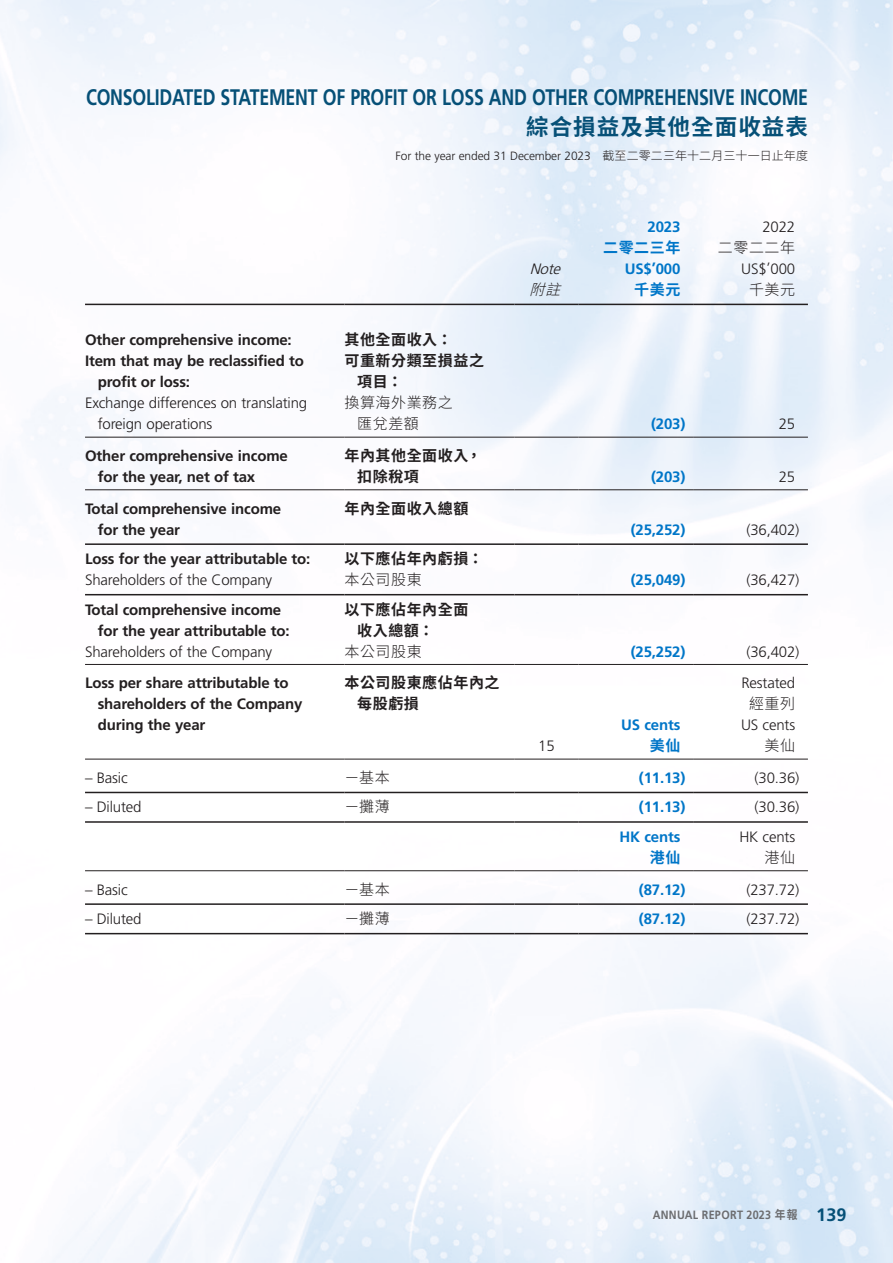
<style>
.page{position:relative;width:893px;height:1263px;background:#fff}
.page>*{position:absolute;margin:0;border:0;box-sizing:border-box;transform-origin:0 0}
.t1{font:700 22.5px "Frutiger LT Std";letter-spacing:-.01em;color:#065077;scale:.79 1}
.t2{font:700 22.5px "Source Han Sans TC";letter-spacing:.05em;color:#065077}
.Body_Text{font:700 15px/21px "Frutiger LT Std";letter-spacing:-.01em;color:#231f20}
.Body_Text-2{font:300 15px/21px "Frutiger LT Std";letter-spacing:-.01em;color:#231f20}
.Body_Text-3{font:700 15px "Frutiger LT Std";letter-spacing:-.01em;color:#0076c8}
.Body_Text-4{font:700 15px/21px "Source Han Sans TC";letter-spacing:.04em;color:#231f20}
.Body_Text-5{font:300 15px/21px "Source Han Sans TC";letter-spacing:.04em;color:#231f20}
.Body_Text-6{font:700 15px "Source Han Sans TC";letter-spacing:.04em;color:#0076c8}
.Body_Text-7{font:italic 300 15px "Frutiger LT Std";color:#231f20}
.Body_Text-8{font:italic 300 15px "Source Han Sans TC";color:#231f20}
.t3{font:300 12px "Frutiger LT Std";letter-spacing:-.01em;color:#231f20}
.t4{font:700 12px "Frutiger LT Std";letter-spacing:.025em;color:#6c6d70;scale:.9 1}
.s1{font-family:"Source Han Sans TC"}
.s2{font-size:18px;color:#065077}
</style>
<div class="page">
<img style="left:0;top:0;width:893px;height:1263px">
<hr style="left:85px;top:304px;width:259px;height:1px;background:#231f20">
<hr style="left:344px;top:304px;width:170px;height:1px;background:#231f20">
<hr style="left:514px;top:304px;width:64px;height:1px;background:#231f20">
<hr style="left:578px;top:304px;width:115px;height:1px;background:#231f20">
<hr style="left:693px;top:304px;width:115px;height:1px;background:#231f20">
<hr style="left:85px;top:437px;width:259px;height:1px;background:#231f20">
<hr style="left:344px;top:437px;width:170px;height:1px;background:#231f20">
<hr style="left:514px;top:437px;width:64px;height:1px;background:#231f20">
<hr style="left:578px;top:437px;width:115px;height:1px;background:#231f20">
<hr style="left:693px;top:437px;width:115px;height:1px;background:#231f20">
<hr style="left:85px;top:489px;width:259px;height:1px;background:#231f20">
<hr style="left:344px;top:489px;width:170px;height:1px;background:#231f20">
<hr style="left:514px;top:489px;width:64px;height:1px;background:#231f20">
<hr style="left:578px;top:489px;width:115px;height:1px;background:#231f20">
<hr style="left:693px;top:489px;width:115px;height:1px;background:#231f20">
<hr style="left:85px;top:543px;width:259px;height:2px;background:#231f20">
<hr style="left:344px;top:543px;width:170px;height:2px;background:#231f20">
<hr style="left:514px;top:543px;width:64px;height:2px;background:#231f20">
<hr style="left:578px;top:543px;width:115px;height:2px;background:#231f20">
<hr style="left:693px;top:543px;width:115px;height:2px;background:#231f20">
<hr style="left:85px;top:594px;width:259px;height:1px;background:#231f20">
<hr style="left:344px;top:594px;width:170px;height:1px;background:#231f20">
<hr style="left:514px;top:594px;width:64px;height:1px;background:#231f20">
<hr style="left:578px;top:594px;width:115px;height:1px;background:#231f20">
<hr style="left:693px;top:594px;width:115px;height:1px;background:#231f20">
<hr style="left:85px;top:664px;width:259px;height:1px;background:#231f20">
<hr style="left:344px;top:664px;width:170px;height:1px;background:#231f20">
<hr style="left:514px;top:664px;width:64px;height:1px;background:#231f20">
<hr style="left:578px;top:664px;width:115px;height:1px;background:#231f20">
<hr style="left:693px;top:664px;width:115px;height:1px;background:#231f20">
<hr style="left:85px;top:759px;width:259px;height:1px;background:#231f20">
<hr style="left:344px;top:759px;width:170px;height:1px;background:#231f20">
<hr style="left:514px;top:759px;width:64px;height:1px;background:#231f20">
<hr style="left:578px;top:759px;width:115px;height:1px;background:#231f20">
<hr style="left:693px;top:759px;width:115px;height:1px;background:#231f20">
<hr style="left:85px;top:792px;width:259px;height:1px;background:#231f20">
<hr style="left:344px;top:792px;width:170px;height:1px;background:#231f20">
<hr style="left:514px;top:792px;width:64px;height:1px;background:#231f20">
<hr style="left:578px;top:792px;width:115px;height:1px;background:#231f20">
<hr style="left:693px;top:792px;width:115px;height:1px;background:#231f20">
<hr style="left:85px;top:821px;width:259px;height:2px;background:#231f20">
<hr style="left:344px;top:821px;width:170px;height:2px;background:#231f20">
<hr style="left:514px;top:821px;width:64px;height:2px;background:#231f20">
<hr style="left:578px;top:821px;width:115px;height:2px;background:#231f20">
<hr style="left:693px;top:821px;width:115px;height:2px;background:#231f20">
<hr style="left:85px;top:870px;width:259px;height:1px;background:#231f20">
<hr style="left:344px;top:870px;width:170px;height:1px;background:#231f20">
<hr style="left:514px;top:870px;width:64px;height:1px;background:#231f20">
<hr style="left:578px;top:870px;width:115px;height:1px;background:#231f20">
<hr style="left:693px;top:870px;width:115px;height:1px;background:#231f20">
<hr style="left:85px;top:903px;width:259px;height:2px;background:#231f20">
<hr style="left:344px;top:903px;width:170px;height:2px;background:#231f20">
<hr style="left:514px;top:903px;width:64px;height:2px;background:#231f20">
<hr style="left:578px;top:903px;width:115px;height:2px;background:#231f20">
<hr style="left:693px;top:903px;width:115px;height:2px;background:#231f20">
<hr style="left:85px;top:933px;width:259px;height:1px;background:#231f20">
<hr style="left:344px;top:933px;width:170px;height:1px;background:#231f20">
<hr style="left:514px;top:933px;width:64px;height:1px;background:#231f20">
<hr style="left:578px;top:933px;width:115px;height:1px;background:#231f20">
<hr style="left:693px;top:933px;width:115px;height:1px;background:#231f20">
<h1 class="t1" style="left:86px;top:84px;width:916px">CONSOLIDATED STATEMENT OF PROFIT OR LOSS AND OTHER COMPREHENSIVE INCOME</h1>
<h1 class="t2" style="left:526px;top:114px;width:283px">綜合損益及其他全面收益表</h1>
<p class="t3" style="left:396px;top:150px;width:414px">For the year ended 31 December 2023<span class="s1">　截至二零二三年十二月三十一日止年度</span></p>
<p class="Body_Text-3" style="left:648px;top:218px;width:34px">2023</p>
<p class="Body_Text-2" style="left:762px;top:216px;width:34px">2022</p>
<p class="Body_Text-6" style="left:603px;top:239px;width:79px">二零二三年</p>
<p class="Body_Text-5" style="left:718px;top:237px;width:79px">二零二二年</p>
<p class="Body_Text" style="left:85px;top:330px;width:208px">Other comprehensive income:</p>
<p class="Body_Text-4" style="left:344px;top:330px;width:109px">其他全面收入：</p>
<p class="Body_Text" style="left:98px;top:351px;width:208px;text-indent:-13px">Item that may be reclassified to profit or loss:</p>
<p class="Body_Text-4" style="left:357px;top:351px;width:128px;text-indent:-13px">可重新分類至損益之項目：</p>
<p class="Body_Text-2" style="left:98px;top:393px;width:211px;text-indent:-13px">Exchange differences on translating foreign operations</p>
<p class="Body_Text-5" style="left:357px;top:393px;width:97px;text-indent:-13px">換算海外業務之匯兌差額</p>
<p class="Body_Text" style="left:98px;top:445px;width:192px;text-indent:-13px">Other comprehensive income for the year, net of tax</p>
<p class="Body_Text-4" style="left:357px;top:445px;width:126px;text-indent:-13px">年內其他全面收入，扣除稅項</p>
<p class="Body_Text" style="left:98px;top:498px;width:185px;text-indent:-13px">Total comprehensive income for the year</p>
<p class="Body_Text-4" style="left:344px;top:498px;width:125px">年內全面收入總額</p>
<p class="Body_Text-7" style="left:530px;top:260px;width:36px">Note</p>
<p class="Body_Text-3" style="left:625px;top:260px;width:57px">US$’000</p>
<p class="Body_Text-2" style="left:741px;top:258px;width:55px">US$’000</p>
<p class="Body_Text-8" style="left:530px;top:281px;width:44px">附註</p>
<p class="Body_Text-6" style="left:634px;top:281px;width:48px">千美元</p>
<p class="Body_Text-5" style="left:749px;top:279px;width:48px">千美元</p>
<p class="Body_Text-3" style="left:651px;top:415px;width:36px">(203)</p>
<p class="Body_Text-2" style="left:779px;top:414px;width:18px">25</p>
<p class="Body_Text-3" style="left:651px;top:468px;width:36px">(203)</p>
<p class="Body_Text-2" style="left:779px;top:466px;width:18px">25</p>
<p class="Body_Text-3" style="left:631px;top:521px;width:56px">(25,252)</p>
<p class="Body_Text-2" style="left:746px;top:519px;width:54px">(36,402)</p>
<p class="Body_Text" style="left:85px;top:548px;width:227px">Loss for the year attributable to:</p>
<p class="Body_Text-4" style="left:344px;top:548px;width:140px">以下應佔年內虧損：</p>
<p class="Body_Text-2" style="left:85px;top:570px;width:189px">Shareholders of the Company</p>
<p class="Body_Text-5" style="left:344px;top:569px;width:79px">本公司股東</p>
<p class="Body_Text-3" style="left:631px;top:571px;width:56px">(25,049)</p>
<p class="Body_Text-2" style="left:746px;top:570px;width:54px">(36,427)</p>
<p class="Body_Text" style="left:98px;top:599px;width:193px;text-indent:-13px">Total comprehensive income for the year attributable to:</p>
<p class="Body_Text-4" style="left:357px;top:599px;width:113px;text-indent:-13px">以下應佔年內全面收入總額：</p>
<p class="Body_Text-2" style="left:85px;top:641px;width:189px">Shareholders of the Company</p>
<p class="Body_Text-5" style="left:344px;top:641px;width:79px">本公司股東</p>
<p class="Body_Text-3" style="left:631px;top:643px;width:56px">(25,252)</p>
<p class="Body_Text-2" style="left:746px;top:641px;width:54px">(36,402)</p>
<p class="Body_Text" style="left:98px;top:673px;width:206px;text-indent:-13px">Loss per share attributable to shareholders of the Company during the year</p>
<p class="Body_Text-4" style="left:357px;top:673px;width:144px;text-indent:-13px">本公司股東應佔年內之每股虧損</p>
<p class="Body_Text-2" style="left:538px;top:736px;width:18px">15</p>
<p class="Body_Text-2" style="left:741px;top:673px;width:55px">Restated</p>
<p class="Body_Text-5" style="left:749px;top:694px;width:48px">經重列</p>
<p class="Body_Text-2" style="left:741px;top:715px;width:56px">US cents</p>
<p class="Body_Text-5" style="left:765px;top:736px;width:32px">美仙</p>
<p class="Body_Text-3" style="left:621px;top:716px;width:61px">US cents</p>
<p class="Body_Text-6" style="left:650px;top:737px;width:32px">美仙</p>
<p class="Body_Text-2" style="left:85px;top:767px;width:44px">– Basic</p>
<p class="Body_Text-5" style="left:344px;top:767px;width:47px">－基本</p>
<p class="Body_Text-3" style="left:639px;top:769px;width:48px">(11.13)</p>
<p class="Body_Text-2" style="left:755px;top:767px;width:46px">(30.36)</p>
<p class="Body_Text-2" style="left:85px;top:797px;width:58px">– Diluted</p>
<p class="Body_Text-5" style="left:344px;top:797px;width:47px">－攤薄</p>
<p class="Body_Text-3" style="left:639px;top:798px;width:48px">(11.13)</p>
<p class="Body_Text-2" style="left:755px;top:797px;width:46px">(30.36)</p>
<p class="Body_Text-3" style="left:620px;top:828px;width:62px">HK cents</p>
<p class="Body_Text-6" style="left:650px;top:849px;width:32px">港仙</p>
<p class="Body_Text-2" style="left:739px;top:826px;width:57px">HK cents</p>
<p class="Body_Text-5" style="left:765px;top:847px;width:32px">港仙</p>
<p class="Body_Text-2" style="left:85px;top:879px;width:44px">– Basic</p>
<p class="Body_Text-5" style="left:344px;top:879px;width:47px">－基本</p>
<p class="Body_Text-3" style="left:639px;top:880px;width:48px">(87.12)</p>
<p class="Body_Text-2" style="left:746px;top:879px;width:54px">(237.72)</p>
<p class="Body_Text-2" style="left:85px;top:909px;width:58px">– Diluted</p>
<p class="Body_Text-5" style="left:344px;top:908px;width:47px">－攤薄</p>
<p class="Body_Text-3" style="left:639px;top:910px;width:48px">(87.12)</p>
<p class="Body_Text-2" style="left:746px;top:909px;width:54px">(237.72)</p>
<p class="t4" style="left:653px;top:1208px;width:217px">ANNUAL REPORT 2023 <span class="s1">年報</span> <span class="s2">139</span></p>
</div>
